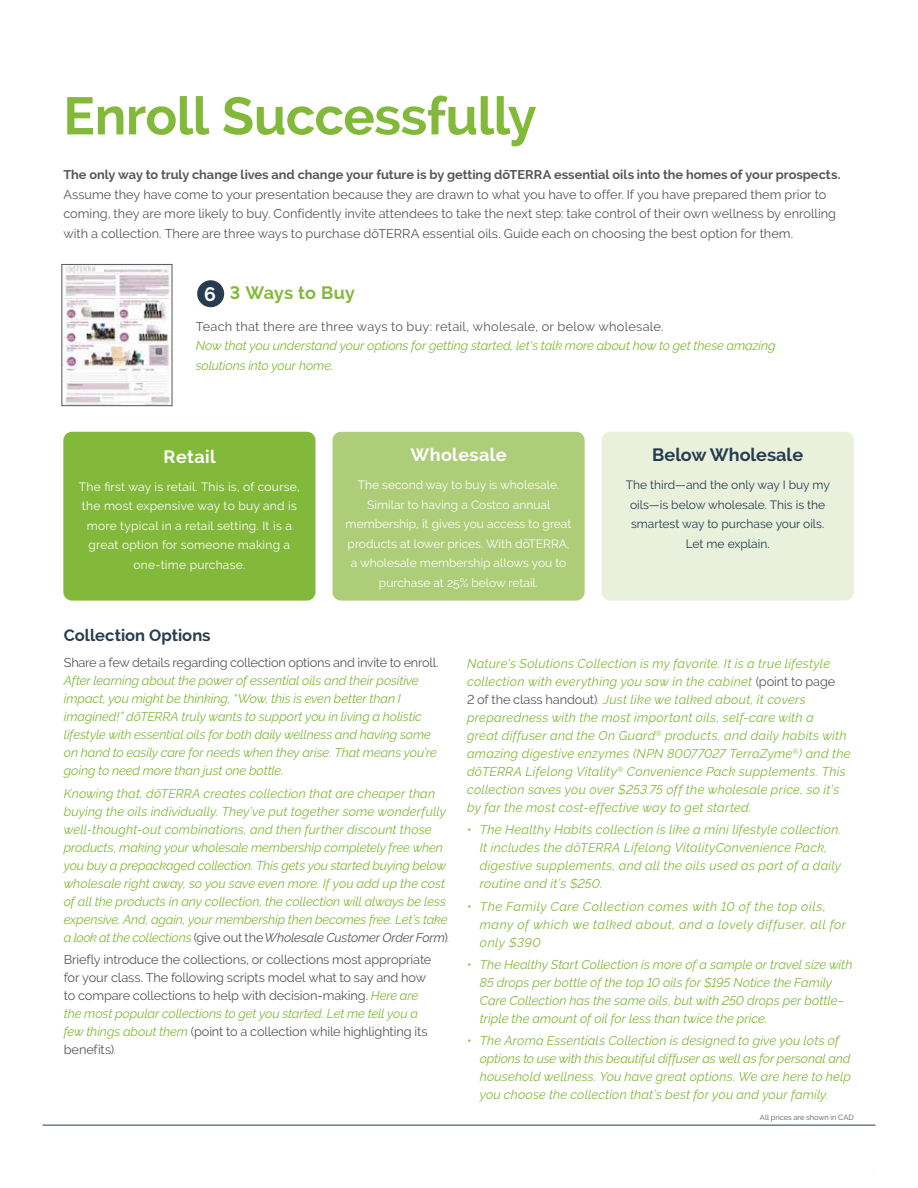
<style>
.page{position:relative;width:918px;height:1188px;background:#fff}
.page>*{position:absolute;margin:0;border:0;box-sizing:border-box;transform-origin:0 0}
.t1{font:700 52.5px "Raleway";letter-spacing:-.01em;color:#83b93a}
.t2{font:700 19.5px "Raleway";color:#fff}
.t3{font:700 18px "Raleway";letter-spacing:.02em;color:#fff}
.t4{font:700 18px "Raleway";color:#273c4e}
.t5{font:700 18px "Raleway";letter-spacing:.005em;color:#83b93a}
.t6{font:700 16.5px "Raleway";color:#273c4e}
.t7{font:italic 12.75px/18px "Raleway";letter-spacing:.005em;color:#83b93a}
.t8{font:12.75px/18px "Raleway";letter-spacing:-.005em;color:#575756}
.t9{font:700 12.75px "Raleway";color:#575756}
.t10{font:italic 12.75px/18px "Raleway";letter-spacing:.04em;color:#83b93a}
.t11{font:12.75px "Raleway";letter-spacing:.02em;color:#575756}
.t12{font:12px/19.5px "Raleway";color:#fff;text-align:center}
.t13{font:12px/19.5px "Raleway";letter-spacing:.02em;color:#fff;text-align:center}
.t14{font:12px/19.5px "Raleway";color:#273c4e;text-align:center}
.t15{font:7.5px "Raleway";color:#575756}
.s1{font-style:normal;color:#575756}
.s2{color:#575756}
.s3{font-style:italic;color:#83b93a}
</style>
<div class="page">
<hr style="left:43px;top:1125px;width:832px;height:1px;background:#273c4e">
<div style="left:63px;top:432px;width:252px;height:169px;background:#83b93a;border-radius:9px"></div>
<div style="left:602px;top:432px;width:252px;height:169px;background:#e9f1dc;border-radius:9px"></div>
<div style="left:333px;top:432px;width:252px;height:169px;background:#adcd78;border-radius:9px"></div>
<div style="left:197px;top:280px;width:27px;height:27px;background:#273c4e;border-radius:50%"></div>
<img style="left:64px;top:266px;width:106px;height:138px">
<div style="left:62px;top:264px;width:110px;height:142px;border:1px solid #575756"></div>
<h1 class="t1" style="left:63px;top:86px;width:475px">Enroll Successfully</h1>
<p class="t9" style="left:63px;top:168px;width:779px">The only way to truly change lives and change your future is by getting dōTERRA essential oils into the homes of your prospects.</p>
<p class="t8" style="left:63px;top:185px;width:774px;line-height:19.5px">Assume they have come to your presentation because they are drawn to what you have to offer. If you have prepared them prior to coming, they are more likely to buy. Confidently invite attendees to take the next step: take control of their own wellness by enrolling with a collection. There are three ways to purchase dōTERRA essential oils. Guide each on choosing the best option for them.</p>
<h3 class="t5" style="left:230px;top:283px;width:127px">3 Ways to Buy</h3>
<p class="t11" style="left:196px;top:319px;width:469px">Teach that there are three ways to buy: retail, wholesale, or below wholesale.</p>
<p class="t7" style="left:196px;top:336px;width:581px;line-height:19.5px">Now that you understand your options for getting started, let's talk more about how to get these amazing solutions into your home.</p>
<h2 class="t2" style="left:204px;top:283px;width:13px">6</h2>
<h3 class="t3" style="left:164px;top:446px;width:54px">Retail</h3>
<p class="t13" style="left:79px;top:477px;width:222px">The first way is retail. This is, of course, the most expensive way to buy and is more typical in a retail setting. It is a great option for someone making a one-time purchase.</p>
<h3 class="t3" style="left:411px;top:445px;width:98px">Wholesale</h3>
<p class="t12" style="left:346px;top:475px;width:227px">The second way to buy is wholesale.<br>Similar to having a Costco annual membership, it gives you access to great products at lower prices. With dōTERRA, a wholesale membership allows you to purchase at 25% below retail.</p>
<h3 class="t4" style="left:652px;top:445px;width:152px">Below Wholesale</h3>
<p class="t14" style="left:626px;top:475px;width:206px">The third—and the only way I buy my oils—is below wholesale. This is the smartest way to purchase your oils.<br>Let me explain.</p>
<p class="t6" style="left:64px;top:626px;width:148px">Collection Options</p>
<p class="t8" style="left:64px;top:654px;width:376px">Share a few details regarding collection options and invite to enroll.</p>
<p class="t7" style="left:64px;top:672px;width:375px">After learning about the power of essential oils and their positive impact, you might be thinking, “Wow, this is even better than I imagined!” dōTERRA truly wants to support you in living a holistic lifestyle with essential oils for both daily wellness and having some on hand to easily care for needs when they arise. That means you’re going to need more than just one bottle.</p>
<p class="t7" style="left:64px;top:784px;width:388px">Knowing that, dōTERRA creates collection that are cheaper than buying the oils individually. They’ve put together some wonderfully well-thought-out combinations, and then further discount those products, making your wholesale membership completely free when you buy a prepackaged collection. This gets you started buying below wholesale right away, so you save even more. If you add up the cost of all the products in any collection, the collection will always be less expensive. And, again, your membership then becomes free. Let’s take a look at the collections <span class="s1">(give out the</span> <span class="s2">Wholesale Customer Order Form</span><span class="s1">)</span>.</p>
<p class="t8" style="left:64px;top:950px;width:369px">Briefly introduce the collections, or collections most appropriate for your class. The following scripts model what to say and how to compare collections to help with decision-making. <span class="s3">Here are the most popular collections to get you started. Let me tell you a few things about them</span> (point to a collection while highlighting its benefits)<span class="s3">.</span></p>
<p class="t7" style="left:467px;top:655px;width:385px">Nature's Solutions Collection is my favorite. It is a true lifestyle collection with everything you saw in the cabinet <span class="s1">(point to page<br>2 of the class handout)</span>. Just like we talked about, it covers preparedness with the most important oils, self-care with a<br>great diffuser and the On Guard<sup>®</sup> products, and daily habits with amazing digestive enzymes (NPN 80077027 TerraZyme<sup>®</sup>) and the dōTERRA Lifelong Vitality<sup>®</sup> Convenience Pack supplements. This collection saves you over $253.75 off the wholesale price, so it’s by far the most cost-effective way to get started.</p>
<p class="t7" style="left:480px;top:821px;width:363px;text-indent:-13px">• The Healthy Habits collection is like a mini lifestyle collection.<br>It includes the dōTERRA Lifelong VitalityConvenience Pack, digestive supplements, and all the oils used as part of a daily routine and it’s $250.</p>
<p class="t10" style="left:480px;top:897px;width:368px;text-indent:-13px">• The Family Care Collection comes with 10 of the top oils, many of which we talked about, and a lovely diffuser, all for only $390</p>
<p class="t7" style="left:480px;top:955px;width:374px;text-indent:-13px">• The Healthy Start Collection is more of a sample or travel size with 85 drops per bottle of the top 10 oils for $195 Notice the Family Care Collection has the same oils, but with 250 drops per bottle– triple the amount of oil for less than twice the price.</p>
<p class="t7" style="left:480px;top:1031px;width:373px;text-indent:-13px">• The Aroma Essentials Collection is designed to give you lots of options to use with this beautiful diffuser as well as for personal and household wellness. You have great options. We are here to help you choose the collection that’s best for you and your family.</p>
<p class="t15" style="left:760px;top:1113px;width:95px">All prices are shown in CAD</p>
</div>
